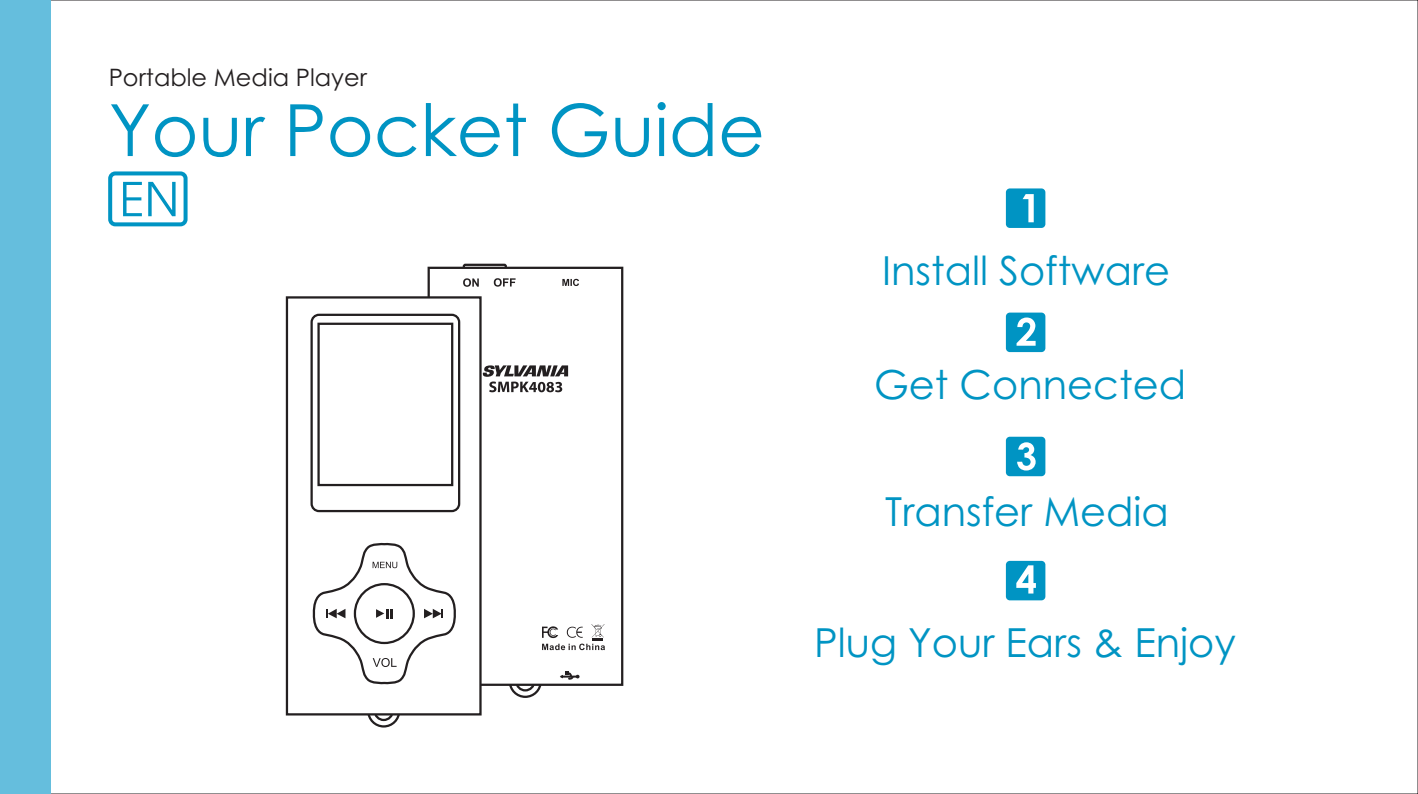
<style>
.page{position:relative;width:1418px;height:794px;background:#fff}
.page>*{position:absolute;margin:0;border:0;box-sizing:border-box;transform-origin:0 0}
.t1{font:72px "Century Gothic";color:#0094c3}
.t2{font:40px "Century Gothic";color:#0094c3}
.t3{font:24px "Century Gothic";color:#231f20}
</style>
<div class="page">
<svg style="left:509px;top:687px;width:32px;height:11px"></svg>
<svg style="left:427px;top:266px;width:197px;height:421px"></svg>
<svg style="left:558px;top:671px;width:23px;height:9px"></svg>
<svg style="left:562px;top:279px;width:17px;height:7px"></svg>
<svg style="left:461px;top:263px;width:54px;height:24px"></svg>
<svg style="left:542px;top:624px;width:63px;height:26px"></svg>
<svg style="left:483px;top:365px;width:85px;height:27px"></svg>
<svg style="left:368px;top:716px;width:32px;height:12px"></svg>
<svg style="left:285px;top:295px;width:198px;height:421px"></svg>
<div style="left:310px;top:314px;width:150px;height:198px;background:#fff;border:2px solid #231f20;border-radius:7px"></div>
<svg style="left:317px;top:322px;width:137px;height:165px"></svg>
<svg style="left:313px;top:540px;width:142px;height:146px"></svg>
<div style="left:108px;top:171px;width:79px;height:55px;border:4px solid #0094c3;border-radius:5px"></div>
<svg style="left:123px;top:182px;width:52px;height:34px"></svg>
<svg style="left:1005px;top:188px;width:40px;height:40px;background:#26a3cb"></svg>
<svg style="left:1005px;top:312px;width:40px;height:40px"></svg>
<svg style="left:1005px;top:437px;width:40px;height:39px;background:#31a8ce"></svg>
<svg style="left:1005px;top:561px;width:40px;height:39px"></svg>
<div style="left:0;top:1px;width:51px;height:793px;background:#65bedd"></div>
<p class="t3" style="left:109px;top:67px;width:260px">Portable Media Player</p>
<h1 class="t1" style="left:109px;top:102px;width:657px">Your Pocket Guide</h1>
<p class="t2" style="left:882px;top:255px;width:289px">Install Software</p>
<p class="t2" style="left:874px;top:369px;width:313px">Get Connected</p>
<p class="t2" style="left:885px;top:496px;width:285px">Transfer Media</p>
<p class="t2" style="left:814px;top:626px;width:423px">Plug Your Ears &amp; Enjoy</p>
</div>
